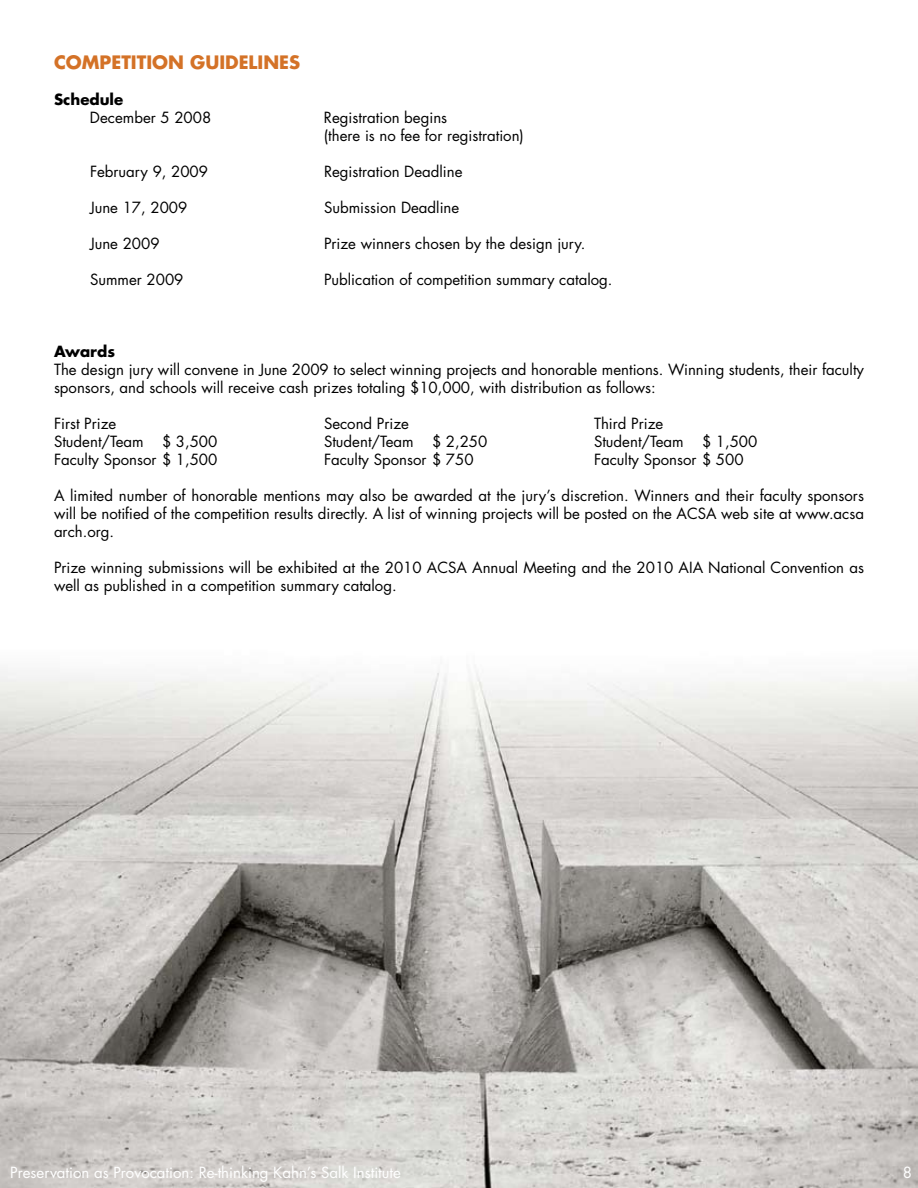
<style>
.page{position:relative;width:918px;height:1188px;background:#fff}
.page>*{position:absolute;margin:0;border:0;box-sizing:border-box;transform-origin:0 0}
.t1{font:700 18px "Futura Std";color:#d47227}
.t2{font:15px/18px "Futura Std";color:#000}
.t3{font:15px "Futura Std";color:#fff}
.t4{font:700 15px "Futura Std";color:#000}
</style>
<div class="page">
<img style="left:0;top:669px;width:918px;height:519px">
<p class="t1" style="left:54px;top:50px;width:115px">COMPETITION</p>
<p class="t1" style="left:190px;top:50px;width:112px">GUIDELINES</p>
<p class="t4" style="left:54px;top:89px;width:71px">Schedule</p>
<p class="t2" style="left:90px;top:109px;width:123px">December 5 2008</p>
<p class="t2" style="left:324px;top:109px;width:201px">Registration begins<br>(there is no fee for registration)</p>
<p class="t2" style="left:90px;top:163px;width:120px">February 9, 2009</p>
<p class="t2" style="left:324px;top:163px;width:140px">Registration Deadline</p>
<p class="t2" style="left:90px;top:199px;width:99px">June 17, 2009</p>
<p class="t2" style="left:324px;top:199px;width:137px">Submission Deadline</p>
<p class="t2" style="left:90px;top:235px;width:71px">June 2009</p>
<p class="t2" style="left:324px;top:235px;width:263px">Prize winners chosen by the design jury.</p>
<p class="t2" style="left:90px;top:271px;width:95px">Summer 2009</p>
<p class="t2" style="left:324px;top:271px;width:290px">Publication of competition summary catalog.</p>
<p class="t4" style="left:54px;top:341px;width:63px">Awards</p>
<p class="t2" style="left:54px;top:361px;width:812px">The design jury will convene in June 2009 to select winning projects and honorable mentions. Winning students, their faculty sponsors, and schools will receive cash prizes totaling $10,000, with distribution as follows:</p>
<p class="t2" style="left:54px;top:415px;width:64px">First Prize</p>
<p class="t2" style="left:324px;top:415px;width:87px">Second Prize</p>
<p class="t2" style="left:594px;top:415px;width:71px">Third Prize</p>
<p class="t2" style="left:54px;top:433px;width:165px">Student/Team $ 3,500</p>
<p class="t2" style="left:324px;top:433px;width:165px">Student/Team $ 2,250</p>
<p class="t2" style="left:594px;top:433px;width:165px">Student/Team $ 1,500</p>
<p class="t2" style="left:54px;top:451px;width:165px">Faculty Sponsor $ 1,500</p>
<p class="t2" style="left:324px;top:451px;width:151px">Faculty Sponsor $ 750</p>
<p class="t2" style="left:594px;top:451px;width:151px">Faculty Sponsor $ 500</p>
<p class="t2" style="left:54px;top:487px;width:812px;text-align:justify">A limited number of honorable mentions may also be awarded at the jury’s discretion. Winners and their faculty sponsors will be notified of the competition results directly. A list of winning projects will be posted on the ACSA web site at www.acsa arch.org.</p>
<p class="t2" style="left:54px;top:559px;width:811px">Prize winning submissions will be exhibited at the 2010 ACSA Annual Meeting and the 2010 AIA National Convention as well as published in a competition summary catalog.</p>
<p class="t3" style="left:10px;top:1163px;width:392px">Preservation as Provocation: Re-thinking Kahn’s Salk Institute</p>
</div>
